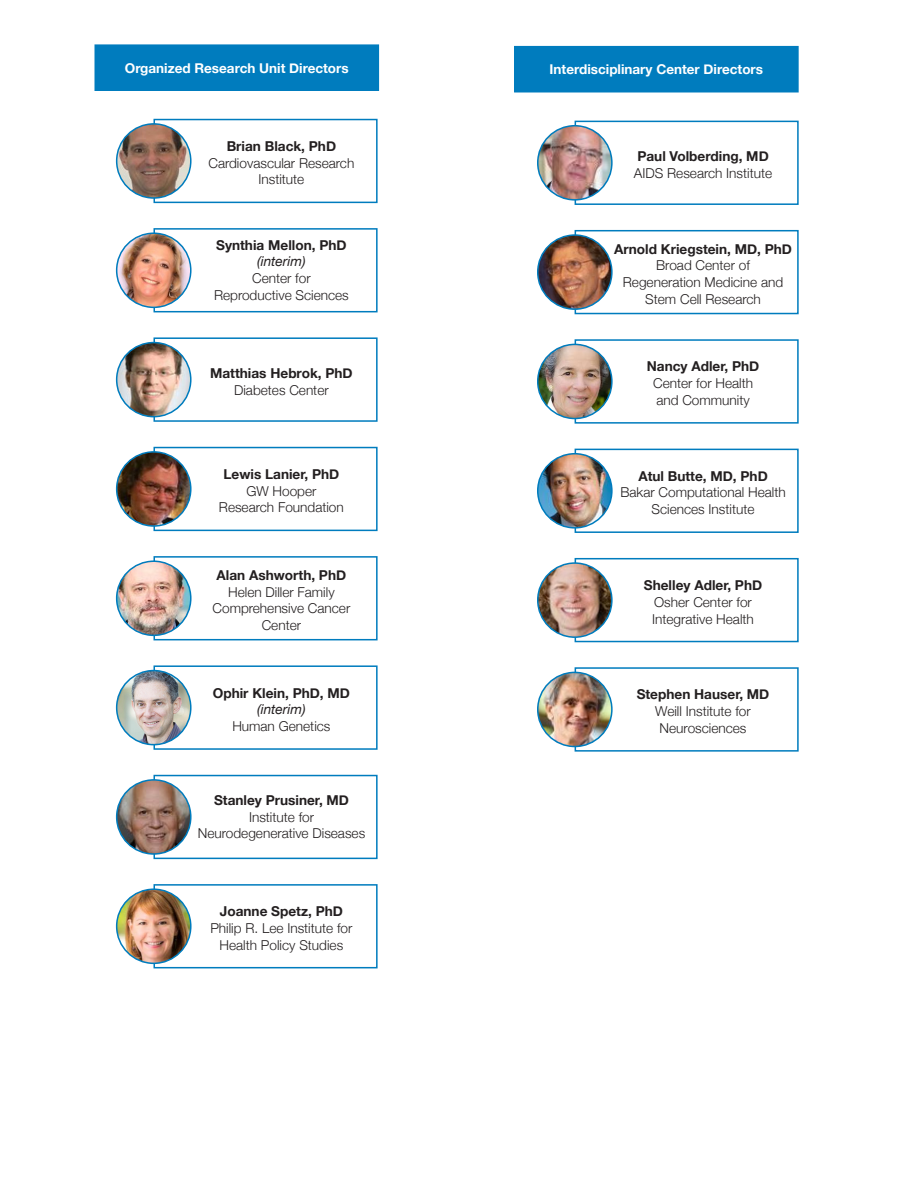
<style>
.page{position:relative;width:918px;height:1188px;background:#fff}
.page>*{position:absolute;margin:0;border:0;box-sizing:border-box;transform-origin:0 0}
.t1{font:300 13.65px/16.6px "Helvetica Neue";color:#231f20;text-align:center}
.t2{font:700 13.65px/16.6px "Helvetica Neue";color:#231f20;text-align:center}
.t3{font:italic 13.65px "Helvetica Neue";color:#231f20}
.t4{font:700 13.5px "Helvetica Neue";color:#fff}
.s1{font-weight:400;font-style:italic}
.s2{font-weight:300}
.s3{font-weight:700}
</style>
<div class="page">
<div style="left:95px;top:45px;width:283px;height:45px;background:#007cbe"></div>
<div style="left:94px;top:44px;width:285px;height:47px;border:2px solid #007cbe"></div>
<div style="left:153px;top:119px;width:225px;height:84px;background:#fff;border:2px solid #007cbe"></div>
<img style="left:117px;top:124px;width:74px;height:74px;border-radius:37px">
<div style="left:116px;top:123px;width:76px;height:76px;border:2px solid #007cbe;border-radius:50%"></div>
<div style="left:153px;top:228px;width:225px;height:84px;background:#fff;border:2px solid #007cbe"></div>
<img style="left:117px;top:233px;width:74px;height:74px;border-radius:37px">
<div style="left:116px;top:232px;width:76px;height:76px;border:2px solid #007cbe;border-radius:50%"></div>
<div style="left:153px;top:337px;width:225px;height:85px;background:#fff;border:2px solid #007cbe"></div>
<img style="left:117px;top:343px;width:74px;height:74px;border-radius:37px">
<div style="left:116px;top:342px;width:76px;height:75px;border:2px solid #007cbe;border-radius:50%"></div>
<div style="left:153px;top:556px;width:225px;height:84px;background:#fff;border:2px solid #007cbe"></div>
<img style="left:117px;top:561px;width:74px;height:74px;border-radius:37px">
<div style="left:116px;top:560px;width:76px;height:76px;border:2px solid #007cbe;border-radius:50%"></div>
<div style="left:153px;top:665px;width:225px;height:85px;background:#fff;border:2px solid #007cbe"></div>
<img style="left:117px;top:671px;width:74px;height:74px;border-radius:37px">
<div style="left:116px;top:670px;width:76px;height:75px;border:2px solid #007cbe;border-radius:50%"></div>
<div style="left:153px;top:775px;width:225px;height:84px;background:#fff;border:2px solid #007cbe"></div>
<img style="left:117px;top:780px;width:74px;height:74px;border-radius:37px">
<div style="left:116px;top:779px;width:76px;height:76px;border:2px solid #007cbe;border-radius:50%"></div>
<div style="left:153px;top:884px;width:225px;height:84px;background:#fff;border:2px solid #007cbe"></div>
<img style="left:117px;top:889px;width:74px;height:74px;border-radius:37px">
<div style="left:116px;top:888px;width:76px;height:76px;border:2px solid #007cbe;border-radius:50%"></div>
<div style="left:575px;top:121px;width:224px;height:84px;background:#fff;border:2px solid #007cbe"></div>
<img style="left:538px;top:126px;width:74px;height:74px;border-radius:37px">
<div style="left:537px;top:125px;width:76px;height:76px;border:2px solid #007cbe;border-radius:50%"></div>
<div style="left:575px;top:230px;width:224px;height:84px;background:#fff;border:2px solid #007cbe"></div>
<img style="left:538px;top:235px;width:74px;height:74px;border-radius:37px">
<div style="left:537px;top:234px;width:76px;height:76px;border:2px solid #007cbe;border-radius:50%"></div>
<div style="left:575px;top:339px;width:224px;height:85px;background:#fff;border:2px solid #007cbe"></div>
<img style="left:538px;top:344px;width:74px;height:75px;border-radius:37px">
<div style="left:537px;top:344px;width:76px;height:75px;border:2px solid #007cbe;border-radius:50%"></div>
<div style="left:575px;top:449px;width:224px;height:84px;background:#fff;border:2px solid #007cbe"></div>
<img style="left:538px;top:454px;width:74px;height:74px;border-radius:37px">
<div style="left:537px;top:453px;width:76px;height:76px;border:2px solid #007cbe;border-radius:50%"></div>
<div style="left:575px;top:558px;width:224px;height:84px;background:#fff;border:2px solid #007cbe"></div>
<img style="left:538px;top:563px;width:74px;height:74px;border-radius:37px">
<div style="left:537px;top:562px;width:76px;height:76px;border:2px solid #007cbe;border-radius:50%"></div>
<div style="left:575px;top:667px;width:224px;height:85px;background:#fff;border:2px solid #007cbe"></div>
<img style="left:538px;top:672px;width:74px;height:75px;border-radius:37px">
<div style="left:537px;top:672px;width:76px;height:75px;border:2px solid #007cbe;border-radius:50%"></div>
<div style="left:515px;top:47px;width:283px;height:45px;background:#007cbe"></div>
<div style="left:514px;top:46px;width:285px;height:47px;border:2px solid #007cbe"></div>
<div style="left:153px;top:447px;width:225px;height:84px;background:#fff;border:2px solid #007cbe"></div>
<img style="left:117px;top:452px;width:74px;height:74px;border-radius:37px">
<div style="left:116px;top:451px;width:76px;height:76px;border:2px solid #007cbe;border-radius:50%"></div>
<p class="t4" style="left:125px;top:57px;width:225px">Organized Research Unit Directors</p>
<p class="t2" style="left:227px;top:138px;width:111px">Brian Black, PhD</p>
<p class="t1" style="left:208px;top:153px;width:147px">Cardiovascular Research</p>
<p class="t1" style="left:258px;top:170px;width:47px">Institute</p>
<p class="t2" style="left:216px;top:237px;width:132px">Synthia Mellon, PhD <span class="s1">(interim)<br></span><span class="s2">Center for</span></p>
<p class="t1" style="left:214px;top:286px;width:136px">Reproductive Sciences</p>
<p class="t2" style="left:210px;top:365px;width:144px">Matthias Hebrok, PhD</p>
<p class="t1" style="left:234px;top:380px;width:96px">Diabetes Center</p>
<p class="t2" style="left:224px;top:466px;width:117px">Lewis Lanier, PhD</p>
<p class="t1" style="left:246px;top:481px;width:72px">GW Hooper</p>
<p class="t1" style="left:219px;top:498px;width:126px">Research Foundation</p>
<p class="t2" style="left:217px;top:567px;width:131px">Alan Ashworth, PhD</p>
<p class="t1" style="left:228px;top:582px;width:108px">Helen Diller Family</p>
<p class="t1" style="left:213px;top:599px;width:139px">Comprehensive Cancer<br>Center</p>
<p class="t2" style="left:213px;top:685px;width:139px">Ophir Klein, PhD, MD</p>
<p class="t3" style="left:257px;top:700px;width:50px">(interim)</p>
<p class="t1" style="left:232px;top:717px;width:100px">Human Genetics</p>
<p class="t2" style="left:214px;top:792px;width:136px">Stanley Prusiner, MD</p>
<p class="t1" style="left:249px;top:807px;width:67px">Institute for</p>
<p class="t1" style="left:198px;top:824px;width:169px">Neurodegenerative Diseases</p>
<p class="t1" style="left:210px;top:902px;width:144px"><span class="s3">Joanne Spetz, PhD<br></span>Philip R. Lee Institute for</p>
<p class="t1" style="left:220px;top:935px;width:125px">Health Policy Studies</p>
<p class="t4" style="left:550px;top:59px;width:215px">Interdisciplinary Center Directors</p>
<p class="t2" style="left:637px;top:148px;width:133px">Paul Volberding, MD</p>
<p class="t1" style="left:634px;top:164px;width:140px">AIDS Research Institute</p>
<p class="t2" style="left:614px;top:241px;width:180px">Arnold Kriegstein, MD, PhD</p>
<p class="t1" style="left:656px;top:256px;width:95px">Broad Center of</p>
<p class="t1" style="left:623px;top:273px;width:162px">Regeneration Medicine and<br>Stem Cell Research</p>
<p class="t2" style="left:647px;top:359px;width:114px">Nancy Adler, PhD</p>
<p class="t1" style="left:653px;top:374px;width:101px">Center for Health</p>
<p class="t1" style="left:656px;top:391px;width:95px">and Community</p>
<p class="t2" style="left:638px;top:468px;width:131px">Atul Butte, MD, PhD</p>
<p class="t1" style="left:620px;top:483px;width:167px">Bakar Computational Health</p>
<p class="t1" style="left:652px;top:500px;width:104px">Sciences Institute</p>
<p class="t2" style="left:644px;top:578px;width:120px">Shelley Adler, PhD</p>
<p class="t1" style="left:654px;top:593px;width:99px">Osher Center for</p>
<p class="t1" style="left:652px;top:610px;width:103px">Integrative Health</p>
<p class="t2" style="left:637px;top:687px;width:134px">Stephen Hauser, MD</p>
<p class="t1" style="left:655px;top:702px;width:97px">Weill Institute for</p>
<p class="t1" style="left:660px;top:719px;width:88px">Neurosciences</p>
</div>
